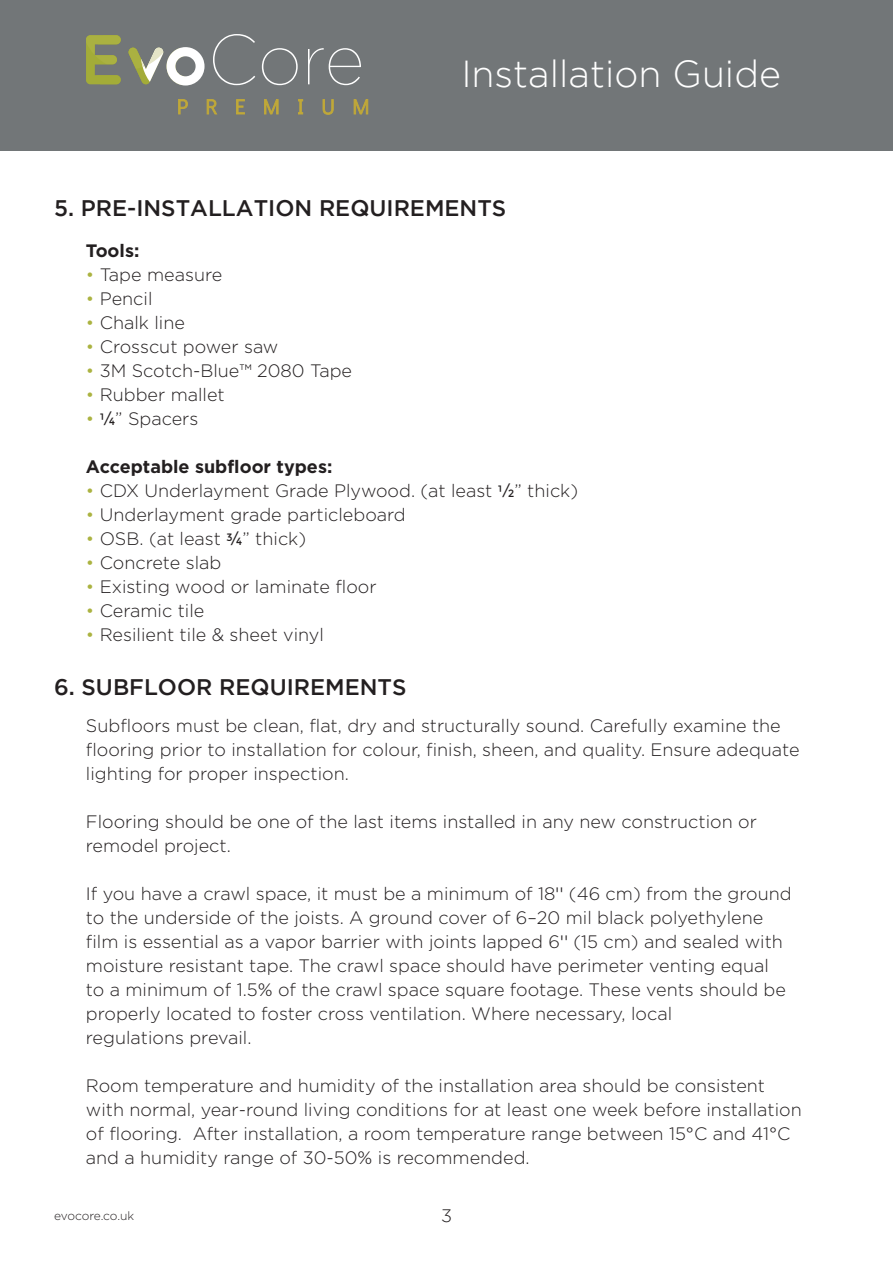
<style>
.page{position:relative;width:893px;height:1263px;background:#fff}
.page>*{position:absolute;margin:0;border:0;box-sizing:border-box;transform-origin:0 0}
.t1{font:300 37.5px "Gotham";color:#fff}
.t2{font:500 22.5px "Gotham";color:#231f20}
.t3{font:300 18px/24px "Gotham";color:#231f20}
.t4{font:700 18px "Gotham";color:#231f20}
.t5{font:300 18px "Gotham";color:#231f20}
.t6{font:300 12px "Gotham";letter-spacing:-.015em;color:#231f20}
.s1{color:#abb341}
.s2{font-family:"Montserrat Alternates";font-weight:400}
.s3{font-family:"Montserrat";font-weight:400}
</style>
<div class="page">
<div style="left:0;top:0;width:893px;height:151px;background:#727678"></div>
<svg style="left:86px;top:35px;width:35px;height:49px"></svg>
<svg style="left:128px;top:47px;width:77px;height:39px"></svg>
<svg style="left:213px;top:34px;width:42px;height:51px"></svg>
<svg style="left:262px;top:48px;width:36px;height:37px"></svg>
<svg style="left:308px;top:48px;width:53px;height:37px"></svg>
<svg style="left:178px;top:99px;width:10px;height:15px"></svg>
<svg style="left:207px;top:99px;width:10px;height:15px"></svg>
<svg style="left:236px;top:99px;width:9px;height:15px"></svg>
<svg style="left:264px;top:99px;width:15px;height:15px"></svg>
<svg style="left:298px;top:99px;width:5px;height:15px"></svg>
<svg style="left:323px;top:99px;width:11px;height:16px"></svg>
<svg style="left:354px;top:99px;width:14px;height:15px"></svg>
<p class="t1" style="left:461px;top:53px;width:321px">Installation Guide</p>
<p class="t2" style="left:54px;top:196px;width:454px">5. PRE-INSTALLATION REQUIREMENTS</p>
<p class="t4" style="left:86px;top:240px;width:55px">Tools:</p>
<p class="t3" style="left:86px;top:262px;width:138px"><span class="s1">•</span> Tape measure</p>
<p class="t3" style="left:86px;top:286px;width:68px"><span class="s1">•</span> Pencil</p>
<p class="t3" style="left:86px;top:310px;width:100px"><span class="s1">•</span> Chalk line</p>
<p class="t3" style="left:86px;top:334px;width:194px"><span class="s1">•</span> Crosscut power saw</p>
<p class="t3" style="left:86px;top:358px;width:268px"><span class="s1">•</span> 3M Scotch-Blue™ 2080 Tape</p>
<p class="t3" style="left:86px;top:382px;width:140px"><span class="s1">•</span> Rubber mallet</p>
<p class="t3" style="left:86px;top:406px;width:114px"><span class="s1">•</span> <span class="s2">¼</span>” Spacers</p>
<p class="t4" style="left:86px;top:456px;width:248px">Acceptable subfloor types:</p>
<p class="t3" style="left:86px;top:478px;width:494px"><span class="s1">•</span> CDX Underlayment Grade Plywood. (at least <span class="s2">½</span>” thick)</p>
<p class="t3" style="left:86px;top:502px;width:321px"><span class="s1">•</span> Underlayment grade particleboard</p>
<p class="t3" style="left:86px;top:526px;width:222px"><span class="s1">•</span> OSB. (at least <span class="s2">¾</span>” thick)</p>
<p class="t3" style="left:86px;top:550px;width:137px"><span class="s1">•</span> Concrete slab</p>
<p class="t3" style="left:86px;top:574px;width:292px"><span class="s1">•</span> Existing wood or laminate floor</p>
<p class="t3" style="left:86px;top:598px;width:120px"><span class="s1">•</span> Ceramic tile</p>
<p class="t3" style="left:86px;top:622px;width:240px"><span class="s1">•</span> Resilient tile &amp; sheet vinyl</p>
<p class="t2" style="left:54px;top:674px;width:354px">6. SUBFLOOR REQUIREMENTS</p>
<p class="t3" style="left:86px;top:713px;width:715px">Subfloors must be clean, flat, dry and structurally sound. Carefully examine the flooring prior to installation for colour, finish, sheen, and quality. Ensure adequate lighting for proper inspection.</p>
<p class="t3" style="left:86px;top:809px;width:672px">Flooring should be one of the last items installed in any new construction or remodel project.</p>
<p class="t3" style="left:86px;top:881px;width:707px">If you have a crawl space, it must be a minimum of 18<span class="s3">′′</span> (46 cm) from the ground to the underside of the joists. A ground cover of 6–20 mil black polyethylene film is essential as a vapor barrier with joints lapped 6<span class="s3">′′</span> (15 cm) and sealed with moisture resistant tape. The crawl space should have perimeter venting equal to a minimum of 1.5% of the crawl space square footage. These vents should be properly located to foster cross ventilation. Where necessary, local<br>regulations prevail.</p>
<p class="t3" style="left:86px;top:1073px;width:717px">Room temperature and humidity of the installation area should be consistent with normal, year-round living conditions for at least one week before installation of flooring. After installation, a room temperature range between 15°C and 41°C and a humidity range of 30-50% is recommended.</p>
<p class="t6" style="left:54px;top:1209px;width:82px">evocore.co.uk</p>
<p class="t5" style="left:441px;top:1206px;width:12px">3</p>
</div>
